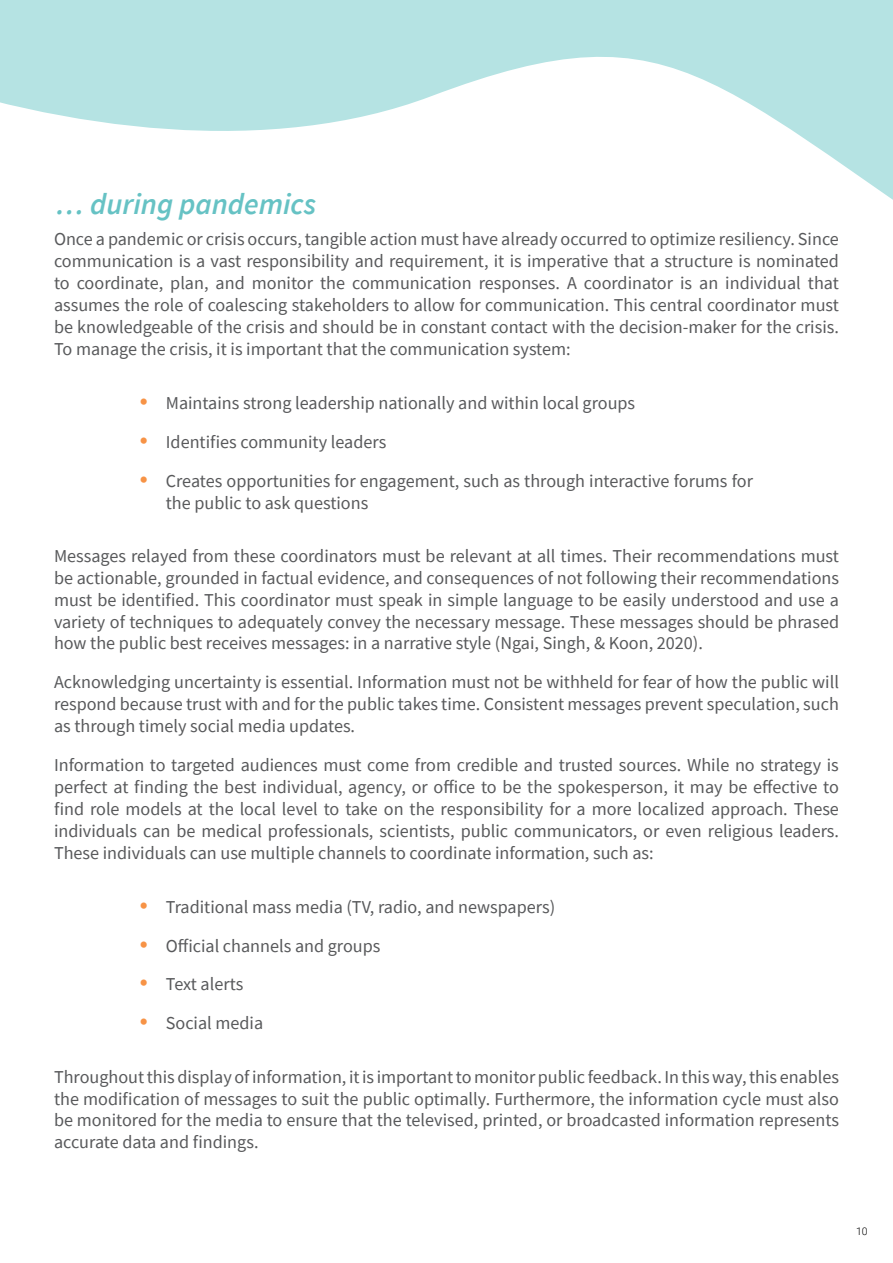
<style>
.page{position:relative;width:893px;height:1263px;background:#fff}
.page>*{position:absolute;margin:0;border:0;box-sizing:border-box;transform-origin:0 0}
.t1{font:italic 600 30px "Source Sans Pro";color:#66c2c4}
.t2{font:18.15px/21.9px "Source Sans Pro";color:#58595b;text-align:justify}
.t3{font:300 10.5px "Roboto";color:#000}
.s1{font-family:"Tw Cen";font-weight:700;font-size:21px;color:#f79346}
</style>
<div class="page">
<svg style="left:0;top:0;width:893px;height:200px;fill:#b5e3e3"></svg>
<h1 class="t1" style="left:55px;top:184px;width:262px">… during pandemics</h1>
<p class="t2" style="left:54px;top:228px;width:786px">Once a pandemic or crisis occurs, tangible action must have already occurred to optimize resiliency. Since communication is a vast responsibility and requirement, it is imperative that a structure is nominated to coordinate, plan, and monitor the communication responses. A coordinator is an individual that assumes the role of coalescing stakeholders to allow for communication. This central coordinator must be knowledgeable of the crisis and should be in constant contact with the decision-maker for the crisis.<br>To manage the crisis, it is important that the communication system:</p>
<p class="t2" style="left:140px;top:392px;width:496px"><span class="s1">•</span> Maintains strong leadership nationally and within local groups</p>
<p class="t2" style="left:140px;top:431px;width:247px"><span class="s1">•</span> Identifies community leaders</p>
<p class="t2" style="left:166px;top:470px;width:589px;text-indent:-26px"><span class="s1">•</span> Creates opportunities for engagement, such as through interactive forums for the public to ask questions</p>
<p class="t2" style="left:54px;top:545px;width:787px">Messages relayed from these coordinators must be relevant at all times. Their recommendations must be actionable, grounded in factual evidence, and consequences of not following their recommendations must be identified. This coordinator must speak in simple language to be easily understood and use a variety of techniques to adequately convey the necessary message. These messages should be phrased how the public best receives messages: in a narrative style (Ngai, Singh, &amp; Koon, 2020).</p>
<p class="t2" style="left:54px;top:671px;width:786px">Acknowledging uncertainty is essential. Information must not be withheld for fear of how the public will respond because trust with and for the public takes time. Consistent messages prevent speculation, such as through timely social media updates.</p>
<p class="t2" style="left:54px;top:754px;width:786px">Information to targeted audiences must come from credible and trusted sources. While no strategy is perfect at finding the best individual, agency, or office to be the spokesperson, it may be effective to find role models at the local level to take on the responsibility for a more localized approach. These individuals can be medical professionals, scientists, public communicators, or even religious leaders.<br>These individuals can use multiple channels to coordinate information, such as:</p>
<p class="t2" style="left:140px;top:895px;width:416px"><span class="s1">•</span> Traditional mass media (TV, radio, and newspapers)</p>
<p class="t2" style="left:140px;top:934px;width:242px"><span class="s1">•</span> Official channels and groups</p>
<p class="t2" style="left:140px;top:973px;width:104px"><span class="s1">•</span> Text alerts</p>
<p class="t2" style="left:140px;top:1012px;width:124px"><span class="s1">•</span> Social media</p>
<p class="t2" style="left:54px;top:1065px;width:787px">Throughout this display of information, it is important to monitor public feedback. In this way, this enables the modification of messages to suit the public optimally. Furthermore, the information cycle must also be monitored for the media to ensure that the televised, printed, or broadcasted information represents accurate data and findings.</p>
<p class="t3" style="left:856px;top:1224px;width:13px">10</p>
</div>
